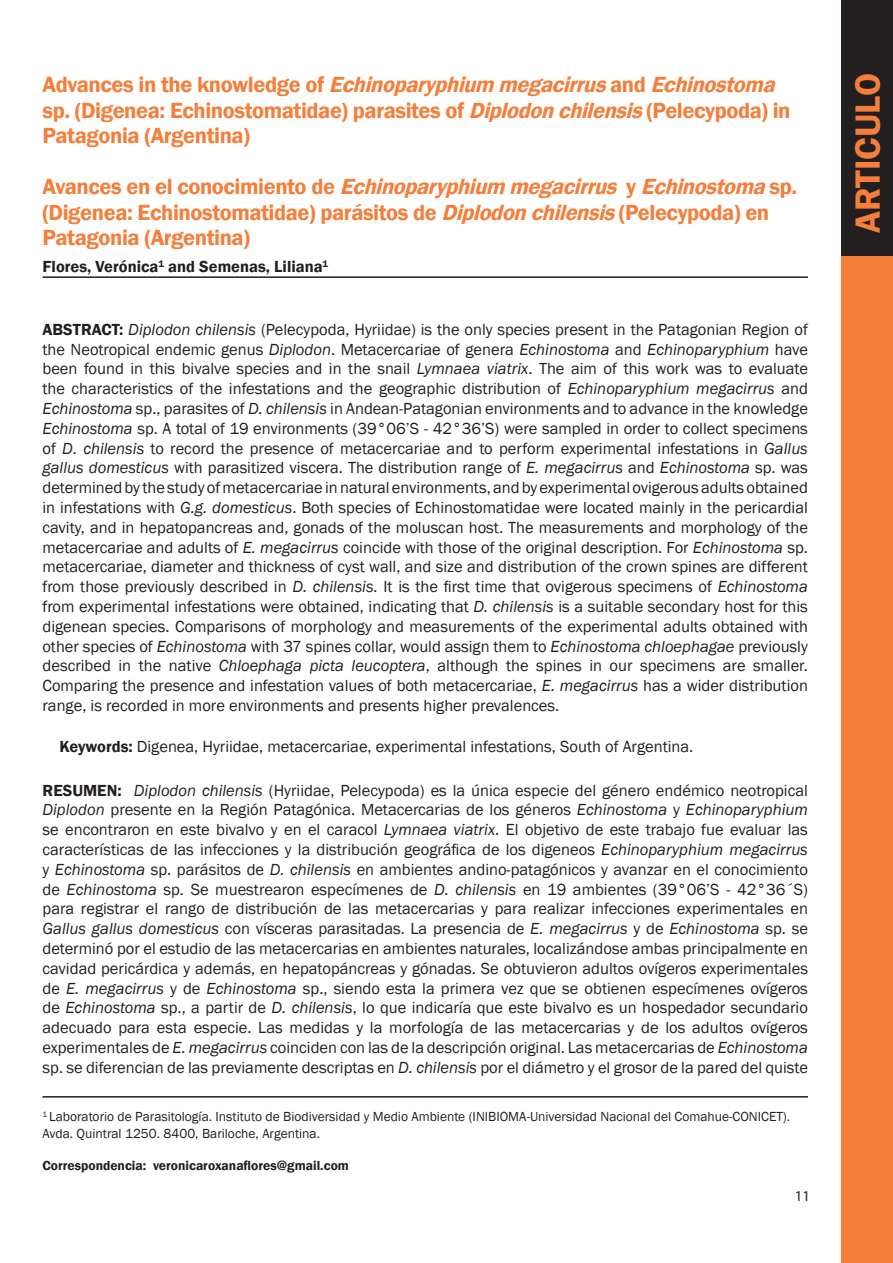
<style>
.page{position:relative;width:893px;height:1263px;background:#fff}
.page>*{position:absolute;margin:0;border:0;box-sizing:border-box;transform-origin:0 0}
.t1{font:600 36px "Franklin Gothic";color:#f47e3a}
.t2{font:600 22.5px/25.5px "Franklin Gothic";letter-spacing:-.02em;color:#f47e3a}
.t3{font:16.5px/19.8px "Franklin Gothic";color:#231f20;text-align:justify}
.t4{font:600 16.5px "Franklin Gothic";color:#231f20}
.t5{font:15px "Myriad Pro";color:#231f20}
.t6{font:13.5px/16.2px "Franklin Gothic";color:#231f20}
.t7{font:600 13.5px "Franklin Gothic";color:#231f20}
.s1{font-style:italic}
.s2{font-weight:600}
</style>
<div class="page">
<div style="left:842px;top:0;width:51px;height:1263px;background:#f47e3a"></div>
<div style="left:842px;top:0;width:51px;height:255px;background:#231f20"></div>
<hr style="left:43px;top:1096px;width:765px;height:1px;background:#231f20">
<hr style="left:43px;top:276px;width:765px;height:2px;background:#231f20">
<h2 class="t2" style="left:43px;top:72px;width:750px">A d v a n c e s i n t h e k n o w l e d g e o f <span class="s1">Echinoparyphium megacirrus</span>a n d <span class="s1">Echinostoma </span>sp. (Digenea: Echinostomatidae) parasites of <span class="s1">Diplodonchilensis</span>(Pelecypoda) in<br>Patagonia (Argentina)</h2>
<h2 class="t2" style="left:43px;top:174px;width:756px">Av a n c e s e n e l c o n o c i m i e n t o d e <span class="s1">Echinoparyphium megacirrus</span> y <span class="s1">Echinostoma</span>s p . (Digenea: Echinostomatidae) parásitos de <span class="s1">Diplodonchilensis</span>(Pelecypoda) en<br>Patagonia (Argentina)</h2>
<p class="t4" style="left:43px;top:257px;width:287px">Flores, Verónica<sup>1</sup> and Semenas, Liliana<sup>1</sup></p>
<p class="t3" style="left:43px;top:320px;width:767px"><span class="s2">ABSTRACT:</span> <span class="s1">Diplodon chilensis</span> (Pelecypoda, Hyriidae) is the only species present in the Patagonian Region of the Neotropical endemic genus <span class="s1">Diplodon</span>. Metacercariae of genera <span class="s1">Echinostoma</span> and <span class="s1">Echinoparyphium</span> have been found in this bivalve species and in the snail <span class="s1">Lymnaea viatrix</span>. The aim of this work was to evaluate the characteristics of the infestations and the geographic distribution of <span class="s1">Echinoparyphium megacirrus</span> and <span class="s1">Echinostoma</span> sp., parasites of <span class="s1">D. chilensis</span> in Andean-Patagonian environments and to advance in the knowledge <span class="s1">Echinostoma</span> sp. A total of 19 environments (39°06’S - 42°36’S) were sampled in order to collect specimens of <span class="s1">D. chilensis</span> to record the presence of metacercariae and to perform experimental infestations in <span class="s1">Gallus gallus domesticus</span> with parasitized viscera. The distribution range of <span class="s1">E. megacirrus</span> and <span class="s1">Echinostoma</span> sp. was determined by the study of metacercariae in natural environments, and by experimental ovigerous adults obtained in infestations with <span class="s1">G.g. domesticus</span>. Both species of Echinostomatidae were located mainly in the pericardial cavity, and in hepatopancreas and, gonads of the moluscan host. The measurements and morphology of the metacercariae and adults of <span class="s1">E. megacirrus</span> coincide with those of the original description. For <span class="s1">Echinostoma</span> sp. metacercariae, diameter and thickness of cyst wall, and size and distribution of the crown spines are different from those previously described in <span class="s1">D. chilensis.</span> It is the first time that ovigerous specimens of <span class="s1">Echinostoma </span>from experimental infestations were obtained, indicating that <span class="s1">D. chilensis</span> is a suitable secondary host for this digenean species. Comparisons of morphology and measurements of the experimental adults obtained with other species of <span class="s1">Echinostoma</span> with 37 spines collar, would assign them to <span class="s1">Echinostoma chloephagae</span> previously described in the native <span class="s1">Chloephaga picta leucoptera</span>, although the spines in our specimens are smaller.<br>Comparing the presence and infestation values of both metacercariae, <span class="s1">E. megacirrus</span> has a wider distribution range, is recorded in more environments and presents higher prevalences.</p>
<p class="t3" style="left:60px;top:737px;width:635px"><span class="s2">Keywords:</span> Digenea, Hyriidae, metacercariae, experimental infestations, South of Argentina.</p>
<p class="t3" style="left:43px;top:780px;width:767px"><span class="s2">RESUMEN:</span> <span class="s1">Diplodon chilensis</span> (Hyriidae, Pelecypoda) es la única especie del género endémico neotropical <span class="s1">Diplodon</span> presente en la Región Patagónica. Metacercarias de los géneros <span class="s1">Echinostoma</span> y <span class="s1">Echinoparyphium </span>se encontraron en este bivalvo y en el caracol <span class="s1">Lymnaea viatrix</span>. El objetivo de este trabajo fue evaluar las características de las infecciones y la distribución geográfica de los digeneos <span class="s1">Echinoparyphium megacirrus </span>y <span class="s1">Echinostoma</span> sp. parásitos de <span class="s1">D. chilensis</span> en ambientes andino-patagónicos y avanzar en el conocimiento de <span class="s1">Echinostoma</span> sp. Se muestrearon especímenes de <span class="s1">D. chilensis</span> en 19 ambientes (39°06’S - 42°36´S) para registrar el rango de distribución de las metacercarias y para realizar infecciones experimentales en <span class="s1">Gallus gallus domesticus</span> con vísceras parasitadas. La presencia de <span class="s1">E. megacirrus</span> y de <span class="s1">Echinostoma</span> sp. se determinó por el estudio de las metacercarias en ambientes naturales, localizándose ambas principalmente en cavidad pericárdica y además, en hepatopáncreas y gónadas. Se obtuvieron adultos ovígeros experimentales de <span class="s1">E. megacirrus</span> y de <span class="s1">Echinostoma</span> sp., siendo esta la primera vez que se obtienen especímenes ovígeros de <span class="s1">Echinostoma</span> sp., a partir de <span class="s1">D. chilensis</span>, lo que indicaría que este bivalvo es un hospedador secundario adecuado para esta especie. Las medidas y la morfología de las metacercarias y de los adultos ovígeros experimentales de <span class="s1">E. megacirrus</span> coinciden con las de la descripción original. Las metacercarias de <span class="s1">Echinostoma </span>sp. se diferencian de las previamente descriptas en <span class="s1">D. chilensis</span> por el diámetro y el grosor de la pared del quiste</p>
<p class="t6" style="left:43px;top:1109px;width:749px"><sup>1</sup> Laboratorio de Parasitología. Instituto de Biodiversidad y Medio Ambiente (INIBIOMA-Universidad Nacional del Comahue-CONICET).<br>Avda. Quintral 1250. 8400, Bariloche, Argentina.</p>
<p class="t7" style="left:43px;top:1157px;width:308px">Correspondencia: veronicaroxanaflores@gmail.com</p>
<p class="t5" style="left:795px;top:1187px;width:17px">11</p>
<h1 class="t1" style="left:846px;top:233px;width:162px;rotate:-90deg">ARTICULO</h1>
</div>
